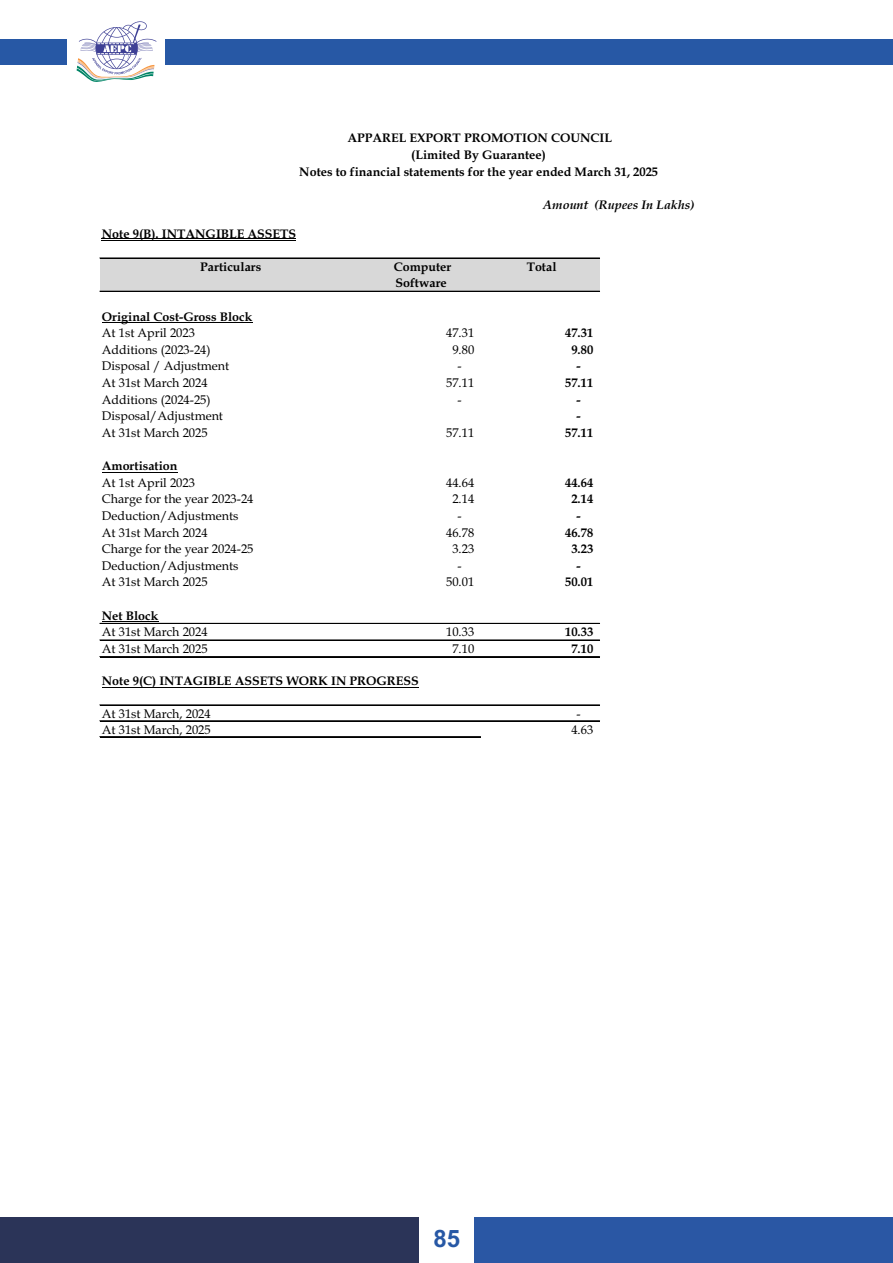
<style>
.page{position:relative;width:893px;height:1263px;background:#fff}
.page>*{position:absolute;margin:0;border:0;box-sizing:border-box;transform-origin:0 0}
.t1{font:24px "Arial";color:#2758a5}
.t2{font:12.45px "Book Antiqua";color:#000}
.t3{font:700 12.45px/16.6px "Book Antiqua";color:#000}
.t4{font:italic 700 12.45px "Book Antiqua";color:#000}
</style>
<div class="page">
<div style="left:0;top:39px;width:67px;height:25px;background:#2758a5"></div>
<div style="left:165px;top:39px;width:728px;height:25px;background:#2758a5"></div>
<svg style="left:77px;top:21px;width:80px;height:61px"></svg>
<div style="left:0;top:1218px;width:419px;height:45px;background:#2b3458"></div>
<div style="left:474px;top:1218px;width:419px;height:45px;background:#2a57a4"></div>
<div style="left:100px;top:258px;width:500px;height:34px;background:#d8d8d8"></div>
<hr style="left:102px;top:238px;width:194px;height:1px;background:#000">
<hr style="left:102px;top:240px;width:194px;height:1px;background:#000">
<hr style="left:102px;top:322px;width:150px;height:1px;background:#000">
<hr style="left:102px;top:472px;width:75px;height:1px;background:#000">
<hr style="left:102px;top:621px;width:56px;height:1px;background:#000">
<hr style="left:102px;top:687px;width:317px;height:1px;background:#000">
<hr style="left:100px;top:258px;width:500px;height:1px;background:#000">
<hr style="left:100px;top:291px;width:500px;height:1px;background:#000">
<hr style="left:100px;top:623px;width:500px;height:1px;background:#000">
<hr style="left:100px;top:640px;width:500px;height:1px;background:#000">
<hr style="left:100px;top:656px;width:500px;height:1px;background:#000">
<hr style="left:100px;top:705px;width:500px;height:1px;background:#000">
<hr style="left:100px;top:721px;width:500px;height:1px;background:#000">
<hr style="left:100px;top:720px;width:500px;height:1px;background:#000">
<hr style="left:100px;top:737px;width:381px;height:1px;background:#000">
<hr style="left:100px;top:736px;width:381px;height:1px;background:#000">
<p class="t3" style="left:299px;top:131px;width:360px;text-align:center">APPAREL EXPORT PROMOTION COUNCIL<br>(Limited By Guarantee)<br>Notes to financial statements for the year ended March 31, 2025</p>
<p class="t4" style="left:543px;top:200px;width:153px">Amount (Rupees In Lakhs)</p>
<p class="t3" style="left:102px;top:226px;width:196px">Note 9(B). INTANGIBLE ASSETS</p>
<p class="t3" style="left:200px;top:260px;width:63px">Particulars</p>
<p class="t3" style="left:394px;top:260px;width:59px;line-height:16px">Computer<br>Software</p>
<p class="t3" style="left:527px;top:260px;width:31px">Total</p>
<p class="t3" style="left:102px;top:309px;width:152px">Original Cost-Gross Block</p>
<p class="t2" style="left:102px;top:328px;width:95px">At 1st April 2023</p>
<p class="t2" style="left:446px;top:328px;width:30px">47.31</p>
<p class="t3" style="left:565px;top:326px;width:30px">47.31</p>
<p class="t2" style="left:102px;top:345px;width:110px">Additions (2023-24)</p>
<p class="t2" style="left:452px;top:345px;width:23px">9.80</p>
<p class="t3" style="left:571px;top:343px;width:23px">9.80</p>
<p class="t2" style="left:102px;top:361px;width:129px">Disposal / Adjustment</p>
<p class="t2" style="left:458px;top:361px;width:6px">-</p>
<p class="t3" style="left:577px;top:359px;width:6px">-</p>
<p class="t2" style="left:102px;top:378px;width:107px">At 31st March 2024</p>
<p class="t2" style="left:446px;top:378px;width:30px">57.11</p>
<p class="t3" style="left:565px;top:376px;width:30px">57.11</p>
<p class="t2" style="left:102px;top:395px;width:110px">Additions (2024-25)</p>
<p class="t2" style="left:458px;top:395px;width:6px">-</p>
<p class="t3" style="left:577px;top:392px;width:6px">-</p>
<p class="t2" style="left:102px;top:411px;width:123px">Disposal/Adjustment</p>
<p class="t3" style="left:577px;top:409px;width:6px">-</p>
<p class="t2" style="left:102px;top:428px;width:107px">At 31st March 2025</p>
<p class="t2" style="left:446px;top:428px;width:30px">57.11</p>
<p class="t3" style="left:565px;top:426px;width:30px">57.11</p>
<p class="t3" style="left:102px;top:459px;width:77px">Amortisation</p>
<p class="t2" style="left:102px;top:478px;width:95px">At 1st April 2023</p>
<p class="t2" style="left:446px;top:478px;width:30px">44.64</p>
<p class="t3" style="left:565px;top:475px;width:30px">44.64</p>
<p class="t2" style="left:102px;top:494px;width:153px">Charge for the year 2023-24</p>
<p class="t2" style="left:452px;top:494px;width:23px">2.14</p>
<p class="t3" style="left:571px;top:492px;width:23px">2.14</p>
<p class="t2" style="left:102px;top:511px;width:138px">Deduction/Adjustments</p>
<p class="t2" style="left:458px;top:511px;width:6px">-</p>
<p class="t3" style="left:577px;top:509px;width:6px">-</p>
<p class="t2" style="left:102px;top:527px;width:107px">At 31st March 2024</p>
<p class="t2" style="left:446px;top:527px;width:30px">46.78</p>
<p class="t3" style="left:565px;top:525px;width:30px">46.78</p>
<p class="t2" style="left:102px;top:544px;width:153px">Charge for the year 2024-25</p>
<p class="t2" style="left:452px;top:544px;width:23px">3.23</p>
<p class="t3" style="left:571px;top:542px;width:23px">3.23</p>
<p class="t2" style="left:102px;top:561px;width:138px">Deduction/Adjustments</p>
<p class="t2" style="left:458px;top:561px;width:6px">-</p>
<p class="t3" style="left:577px;top:559px;width:6px">-</p>
<p class="t2" style="left:102px;top:577px;width:107px">At 31st March 2025</p>
<p class="t2" style="left:446px;top:577px;width:30px">50.01</p>
<p class="t3" style="left:565px;top:575px;width:30px">50.01</p>
<p class="t3" style="left:102px;top:608px;width:58px">Net Block</p>
<p class="t2" style="left:102px;top:627px;width:107px">At 31st March 2024</p>
<p class="t2" style="left:446px;top:627px;width:30px">10.33</p>
<p class="t3" style="left:565px;top:625px;width:30px">10.33</p>
<p class="t2" style="left:102px;top:644px;width:107px">At 31st March 2025</p>
<p class="t2" style="left:452px;top:644px;width:23px">7.10</p>
<p class="t3" style="left:571px;top:642px;width:23px">7.10</p>
<p class="t3" style="left:102px;top:674px;width:318px">Note 9(C) INTAGIBLE ASSETS WORK IN PROGRESS</p>
<p class="t2" style="left:102px;top:709px;width:110px">At 31st March, 2024</p>
<p class="t2" style="left:577px;top:709px;width:6px">-</p>
<p class="t2" style="left:102px;top:724px;width:110px">At 31st March, 2025</p>
<p class="t2" style="left:571px;top:724px;width:23px">4.63</p>
<h1 class="t1" style="left:433px;top:1229px;width:28px">85</h1>
</div>
